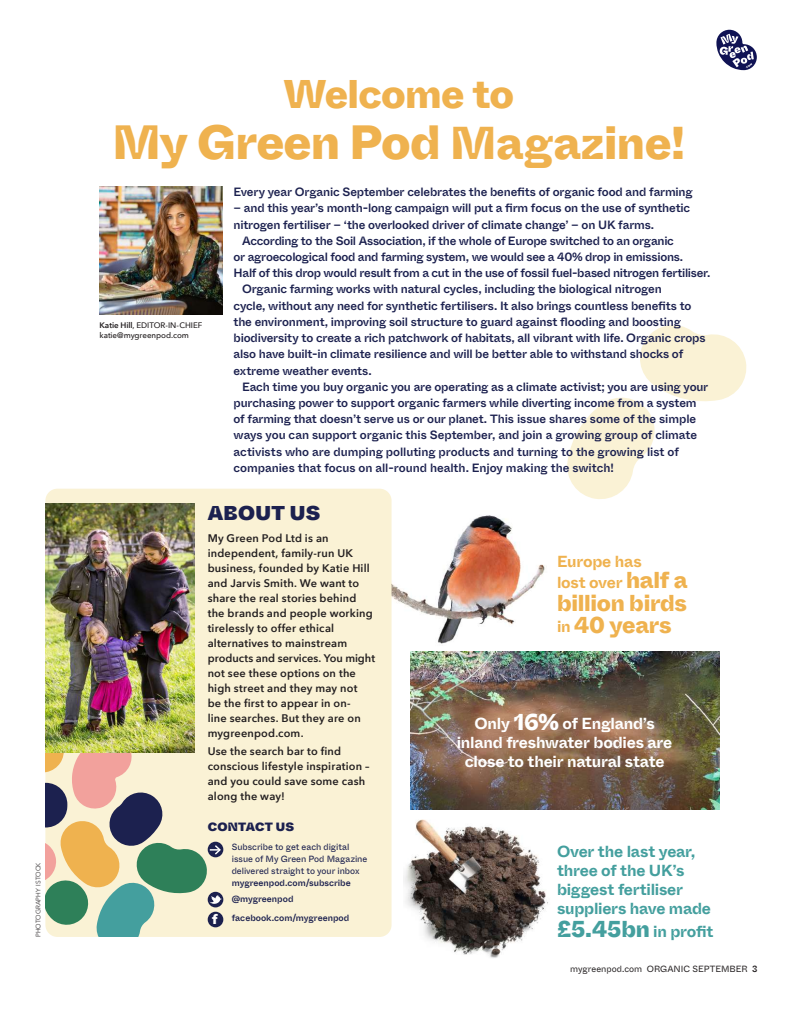
<style>
.page{position:relative;width:803px;height:1010px;background:#fff}
.page>*{position:absolute;margin:0;border:0;box-sizing:border-box;transform-origin:0 0}
.t1{font:800 48px "ABC Whyte Inktrap";letter-spacing:-.02em;color:#efb24f}
.t2{font:800 40px "ABC Whyte Inktrap";letter-spacing:-.02em;color:#efb24f}
.t3{font:800 23px/22px "ABC Whyte Inktrap";letter-spacing:-.015em;color:#efb24f}
.t4{font:900 20px "ABC Whyte Inktrap";letter-spacing:.02em;color:#1c214f}
.t5{font:700 16px/19px "ABC Whyte Inktrap";letter-spacing:-.015em;color:#449f9e}
.t6{font:700 16px/19px "ABC Whyte Inktrap";letter-spacing:-.015em;color:#fff;text-align:center}
.t7{font:700 16px/21px "ABC Whyte Inktrap";letter-spacing:-.015em;color:#efb24f}
.t8{font:500 12px/16.2px "ABC Whyte Inktrap";letter-spacing:-.015em;color:#1c214f}
.t9{font:900 12px "ABC Whyte Inktrap";letter-spacing:.02em;color:#1c214f}
.t10{font:600 11px/15px "Avenir Next";letter-spacing:.015em;color:#231f20}
.t11{font:9px/12px "ABC Whyte Inktrap";color:#1c214f}
.t12{font:500 9px/16.3px "ABC Whyte Inktrap";color:#1c214f}
.t13{font:9px "ABC Whyte Inktrap";letter-spacing:.005em;color:#231f20}
.t14{font:500 8px/9.8px "Avenir Next";color:#231f20}
.t15{font:300 6.5px "Avenir";letter-spacing:-.005em;color:#231f20}
.s1{font-size:46px}
.s2{font-weight:600}
.s3{font-family:"Gill Sans";font-weight:700;font-size:14.7px;color:#fff}
.s4{font-weight:800;font-size:23px}
.s5{font-weight:700;font-size:16px}
.s6{font-weight:500}
</style>
<div class="page">
<img style="left:403px;top:819px;width:145px;height:139px">
<img style="left:391px;top:503px;width:154px;height:145px">
<svg style="left:567px;top:325px;width:180px;height:174px"></svg>
<div style="left:45px;top:488px;width:346px;height:448px;background:#faf2d5;border-radius:12px"></div>
<svg style="left:716px;top:30px;width:40px;height:40px"></svg>
<img style="left:45px;top:503px;width:149px;height:248px">
<svg style="left:45px;top:751px;width:177px;height:185px"></svg>
<img style="left:99px;top:186px;width:123px;height:128px">
<svg style="left:207px;top:891px;width:16px;height:16px"></svg>
<img style="left:208px;top:892px;width:14px;height:14px">
<img style="left:410px;top:651px;width:309px;height:157px">
<p class="t15" style="left:34px;top:936px;width:76px;rotate:-90deg">PHOTOGRAPHY ISTOCK</p>
<h2 class="t2" style="left:283px;top:67px;width:232px">Welcome to</h2>
<h1 class="t1" style="left:112px;top:110px;width:574px">My Green Pod <span class="s1">Magazine!</span></h1>
<p class="t14" style="left:99px;top:320px;width:104px"><span class="s2">Katie Hill</span>, EDITOR-IN-CHIEF katie@mygreenpod.com</p>
<p class="t8" style="left:233px;top:184px;width:460px">Every year Organic September celebrates the benefits of organic food and farming</p>
<p class="t8" style="left:233px;top:200px;width:458px">– and this year’s month-long campaign will put a firm focus on the use of synthetic nitrogen fertiliser – ‘the overlooked driver of climate change’ – on UK farms.</p>
<p class="t8" style="left:242px;top:233px;width:433px">According to the Soil Association, if the whole of Europe switched to an organic</p>
<p class="t8" style="left:233px;top:249px;width:451px">or agroecological food and farming system, we would see a 40% drop in emissions.</p>
<p class="t8" style="left:233px;top:265px;width:478px">Half of this drop would result from a cut in the use of fossil fuel-based nitrogen fertiliser.</p>
<p class="t8" style="left:242px;top:281px;width:421px">Organic farming works with natural cycles, including the biological nitrogen</p>
<p class="t8" style="left:233px;top:297px;width:459px">cycle, without any need for synthetic fertilisers. It also brings countless benefits to</p>
<p class="t8" style="left:233px;top:314px;width:448px">the environment, improving soil structure to guard against flooding and boosting</p>
<p class="t8" style="left:233px;top:330px;width:473px">biodiversity to create a rich patchwork of habitats, all vibrant with life. Organic crops</p>
<p class="t8" style="left:233px;top:346px;width:451px">also have built-in climate resilience and will be better able to withstand shocks of</p>
<p class="t8" style="left:233px;top:362px;width:140px">extreme weather events.</p>
<p class="t8" style="left:242px;top:378px;width:467px">Each time you buy organic you are operating as a climate activist; you are using your</p>
<p class="t8" style="left:233px;top:395px;width:464px">purchasing power to support organic farmers while diverting income from a system</p>
<p class="t8" style="left:233px;top:411px;width:464px">of farming that doesn’t serve us or our planet. This issue shares some of the simple</p>
<p class="t8" style="left:233px;top:427px;width:465px">ways you can support organic this September, and join a growing group of climate</p>
<p class="t8" style="left:233px;top:443px;width:446px">activists who are dumping polluting products and turning to the growing list of</p>
<p class="t8" style="left:233px;top:459px;width:381px">companies that focus on all-round health. Enjoy making the switch!</p>
<h3 class="t4" style="left:207px;top:499px;width:114px">ABOUT US</h3>
<p class="t10" style="left:207px;top:529px;width:169px">My Green Pod Ltd is an independent, family-run UK business, founded by Katie Hill and Jarvis Smith. We want to share the real stories behind the brands and people working tirelessly to offer ethical alternatives to mainstream products and services. You might not see these options on the high street and they may not<br>be the first to appear in on-<br>line searches. But they are on mygreenpod.com.</p>
<p class="t10" style="left:207px;top:742px;width:163px">Use the search bar to find conscious lifestyle inspiration – and you could save some cash along the way!</p>
<p class="t9" style="left:207px;top:818px;width:88px">CONTACT US</p>
<p class="t11" style="left:232px;top:840px;width:137px">Subscribe to get each digital issue of My Green Pod Magazine delivered straight to your inbox</p>
<p class="t12" style="left:232px;top:874px;width:120px">mygreenpod.com/subscribe @mygreenpod</p>
<p class="t12" style="left:212px;top:909px;width:139px"><span class="s3">f</span> facebook.com/mygreenpod</p>
<h3 class="t7" style="left:556px;top:550px;width:132px">Europe has<br>lost over <span class="s4">half a</span></h3>
<h3 class="t3" style="left:556px;top:592px;width:132px">billion birds <span class="s5">in</span> 40 years</h3>
<h3 class="t6" style="left:456px;top:713px;width:217px">Only <span class="s4">16%</span> of England’s inland freshwater bodies are close to their natural state</h3>
<h3 class="t5" style="left:556px;top:841px;width:155px">Over the last year, three of the UK’s biggest fertiliser suppliers have made</h3>
<h3 class="t5" style="left:556px;top:921px;width:158px"><span class="s4">£5.45bn</span> in profit</h3>
<p class="t13" style="left:570px;top:962px;width:189px">mygreenpod.com ORGANIC SEPTEMBER <span class="s6">3</span></p>
</div>
